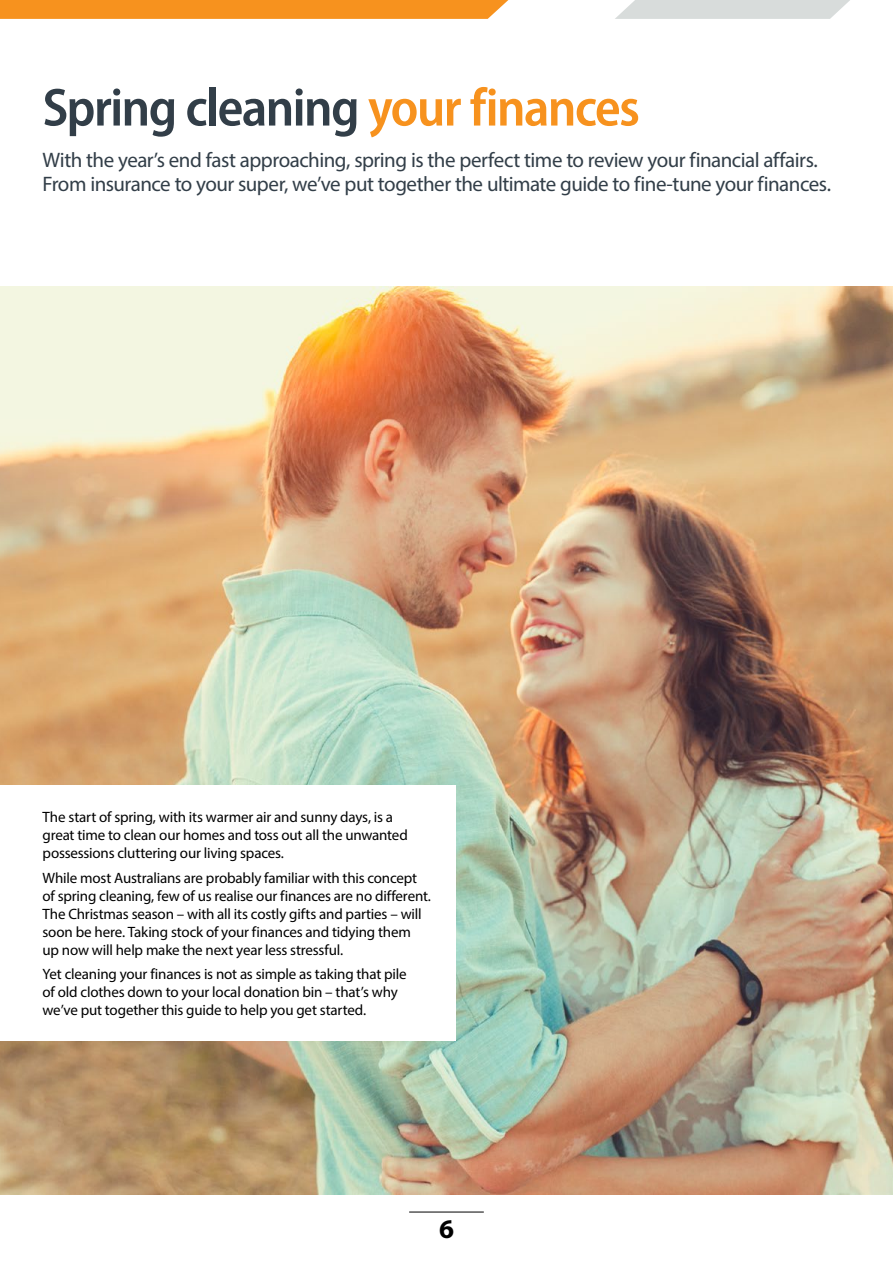
<style>
.page{position:relative;width:893px;height:1263px;background:#fff}
.page>*{position:absolute;margin:0;border:0;box-sizing:border-box;transform-origin:0 0}
.t1{font:600 semi-condensed 54px "Myriad Pro";letter-spacing:-.03em;color:#323e48}
.t2{font:700 27px "Myriad Pro";color:#000}
.INTRO{font:21px/24px "Myriad Pro";letter-spacing:-.025em;color:#323e48}
.TEXT{font:15px/18px "Myriad Pro";letter-spacing:-.015em;color:#000}
.s1{color:#f7921e}
</style>
<div class="page">
<hr style="left:409px;top:1212px;width:75px;height:1px;background:#000">
<svg style="left:0;top:0;width:509px;height:19px;background:#f79423"></svg>
<svg style="left:615px;top:0;width:235px;height:19px;background:#dbdfde"></svg>
<img style="left:0;top:287px;width:893px;height:908px">
<div style="left:0;top:785px;width:455px;height:255px;background:#fff"></div>
<h1 class="t1" style="left:43px;top:74px;width:599px">Spring cleaning <span class="s1">your finances</span></h1>
<p class="INTRO" style="left:43px;top:147px;width:790px">With the year’s end fast approaching, spring is the perfect time to review your financial affairs.<br>From insurance to your super, we’ve put together the ultimate guide to fine-tune your finances.</p>
<p class="TEXT" style="left:43px;top:808px;width:367px">The start of spring, with its warmer air and sunny days, is a great time to clean our homes and toss out all the unwanted possessions cluttering our living spaces.</p>
<p class="TEXT" style="left:43px;top:868px;width:390px">While most Australians are probably familiar with this concept of spring cleaning, few of us realise our finances are no different.<br>The Christmas season – with all its costly gifts and parties – will soon be here. Taking stock of your finances and tidying them up now will help make the next year less stressful.</p>
<p class="TEXT" style="left:43px;top:965px;width:366px">Yet cleaning your finances is not as simple as taking that pile of old clothes down to your local donation bin – that’s why we’ve put together this guide to help you get started.</p>
<h2 class="t2" style="left:439px;top:1211px;width:16px">6</h2>
</div>
